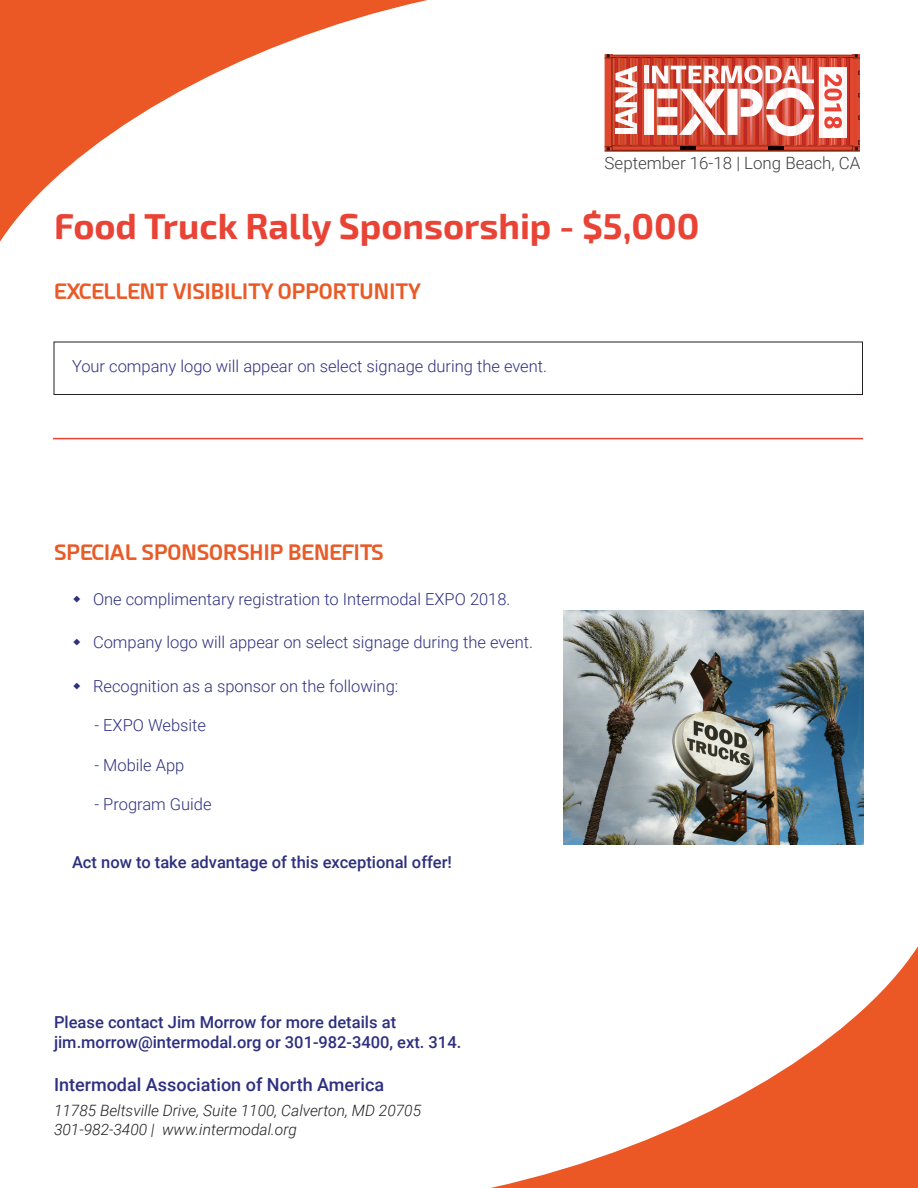
<style>
.page{position:relative;width:918px;height:1188px;background:#fff}
.page>*{position:absolute;margin:0;border:0;box-sizing:border-box;transform-origin:0 0}
.t1{font:700 36px "Exo 2";color:#e94336}
.Bold_14{font:700 21px "Esphimere";color:#e95a27}
.t2{font:500 18px "Roboto";color:#2e307f}
.t3{font:300 16.95px "Roboto";color:#3e3e3f}
.Body_text_flush_left{font:300 16.5px "Roboto";color:#2e307f}
.Body_text{font:500 16.5px/19.8px "Roboto";color:#2e307f}
.t4{font:italic 300 15.6px/18.8px "Roboto";color:#231f20}
</style>
<div class="page">
<svg style="left:490px;top:946px;width:428px;height:242px"></svg>
<hr style="left:605px;top:151px;width:255px;height:1px;background:#4d0400">
<svg style="left:604px;top:54px;width:256px;height:97px"></svg>
<hr style="left:53px;top:438px;width:810px;height:1px;background:#e94336">
<svg style="left:0;top:0;width:428px;height:242px"></svg>
<div style="left:54px;top:342px;width:809px;height:53px;border:1px solid #231f20"></div>
<img style="left:564px;top:610px;width:300px;height:235px">
<p class="t3" style="left:605px;top:151px;width:257px">September 16-18 | Long Beach, CA</p>
<p class="t1" style="left:54px;top:204px;width:647px">Food Truck Rally Sponsorship - $5,000</p>
<p class="Bold_14" style="left:54px;top:278px;width:368px">EXCELLENT VISIBILITY OPPORTUNITY</p>
<p class="Body_text_flush_left" style="left:72px;top:355px;width:477px">Your company logo will appear on select signage during the event.</p>
<p class="Bold_14" style="left:54px;top:540px;width:331px">SPECIAL SPONSORSHIP BENEFITS</p>
<p class="Body_text_flush_left" style="left:93px;top:588px;width:419px">One complimentary registration to Intermodal EXPO 2018.</p>
<p class="Body_text_flush_left" style="left:93px;top:631px;width:442px">Company logo will appear on select signage during the event.</p>
<p class="Body_text_flush_left" style="left:93px;top:674px;width:307px">Recognition as a sponsor on the following:</p>
<p class="Body_text_flush_left" style="left:95px;top:714px;width:113px">- EXPO Website</p>
<p class="Body_text_flush_left" style="left:95px;top:753px;width:91px">- Mobile App</p>
<p class="Body_text_flush_left" style="left:95px;top:793px;width:119px">- Program Guide</p>
<p class="Body_text" style="left:72px;top:852px;width:381px">Act now to take advantage of this exceptional offer!</p>
<p class="Body_text" style="left:54px;top:1011px;width:409px">Please contact Jim Morrow for more details at jim.morrow@intermodal.org or 301-982-3400, ext. 314.</p>
<p class="t2" style="left:54px;top:1071px;width:332px">Intermodal Association of North America</p>
<p class="t4" style="left:54px;top:1100px;width:369px">11785 Beltsville Drive, Suite 1100, Calverton, MD 20705<br>301-982-3400 | www.intermodal.org</p>
</div>
